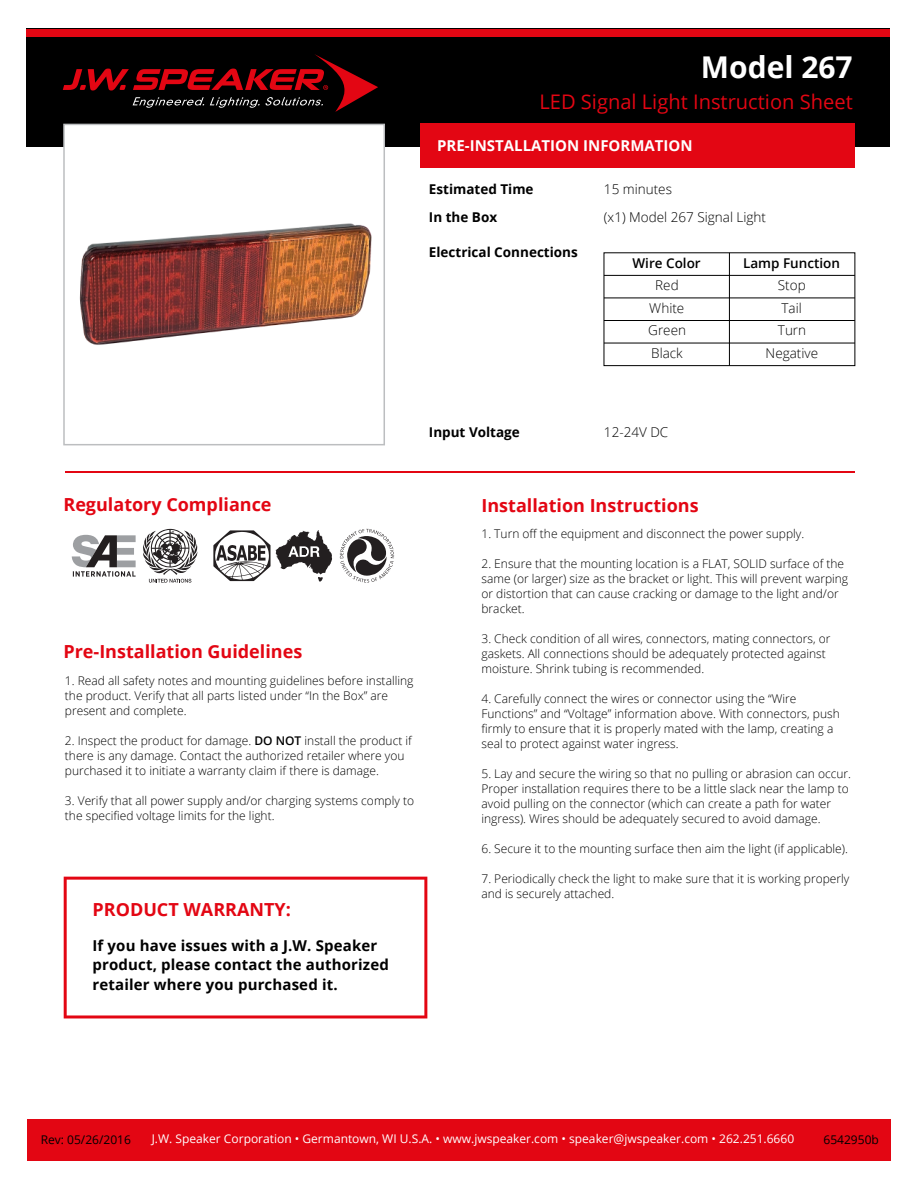
<style>
.page{position:relative;width:918px;height:1188px;background:#fff}
.page>*{position:absolute;margin:0;border:0;box-sizing:border-box;transform-origin:0 0}
.t1{font:700 30px "Open Sans";color:#fff}
.t2{font:20.1px "Open Sans";color:#e30613}
.t3{font:700 18px "Open Sans";color:#e30613}
.t4{font:700 15px/19.5px "Open Sans";letter-spacing:.01em;color:#000}
.t5{font:700 15px "Open Sans";color:#fff}
.t6{font:300 13.5px "Open Sans";color:#000}
.t7{font:700 13.5px "Open Sans";color:#000}
.t8{font:600 13.5px "Open Sans";color:#000}
.t9{font:300 12px/15px "Open Sans";color:#000}
.t10{font:12px "Open Sans";color:#fff}
.t11{font:12px "Open Sans";color:#000}
.s1{font-weight:600}
</style>
<div class="page">
<div style="left:26px;top:29px;width:864px;height:118px;background:#000"></div>
<div style="left:26px;top:29px;width:864px;height:8px;background:#e30613"></div>
<svg style="left:63px;top:54px;width:315px;height:58px"></svg>
<div style="left:27px;top:1120px;width:864px;height:41px;background:#e30613"></div>
<div style="left:63px;top:124px;width:322px;height:321px;background:#fff;border:2px solid #bcbec0"></div>
<hr style="left:65px;top:471px;width:789px;height:2px;background:#e30613">
<svg style="left:143px;top:529px;width:54px;height:54px"></svg>
<svg style="left:72px;top:535px;width:64px;height:42px"></svg>
<svg style="left:213px;top:530px;width:119px;height:52px"></svg>
<img style="left:79px;top:223px;width:293px;height:122px">
<div style="left:604px;top:252px;width:251px;height:114px;border:1px solid #000"></div>
<hr style="left:604px;top:343px;width:251px;height:1px;background:#000">
<hr style="left:604px;top:320px;width:251px;height:1px;background:#000">
<hr style="left:604px;top:298px;width:251px;height:1px;background:#000">
<hr style="left:604px;top:275px;width:251px;height:1px;background:#000">
<hr style="left:729px;top:253px;width:1px;height:113px;background:#000">
<div style="left:420px;top:124px;width:434px;height:44px;background:#e30613"></div>
<svg style="left:340px;top:529px;width:54px;height:54px"></svg>
<svg style="left:64px;top:877px;width:363px;height:141px"></svg>
<h1 class="t1" style="left:701px;top:46px;width:153px">Model 267</h1>
<h2 class="t2" style="left:539px;top:88px;width:315px">LED Signal Light Instruction Sheet</h2>
<p class="t5" style="left:437px;top:135px;width:257px">PRE-INSTALLATION INFORMATION</p>
<p class="t7" style="left:429px;top:179px;width:106px">Estimated Time</p>
<p class="t6" style="left:604px;top:180px;width:70px">15 minutes</p>
<p class="t7" style="left:429px;top:208px;width:70px">In the Box</p>
<p class="t6" style="left:604px;top:208px;width:164px">(x1) Model 267 Signal Light</p>
<p class="t7" style="left:429px;top:243px;width:150px">Electrical Connections</p>
<p class="t8" style="left:633px;top:253px;width:70px">Wire Color</p>
<p class="t8" style="left:743px;top:253px;width:98px">Lamp Function</p>
<p class="t6" style="left:655px;top:276px;width:25px">Red</p>
<p class="t6" style="left:778px;top:276px;width:29px">Stop</p>
<p class="t6" style="left:649px;top:299px;width:36px">White</p>
<p class="t6" style="left:782px;top:299px;width:22px">Tail</p>
<p class="t6" style="left:648px;top:320px;width:39px">Green</p>
<p class="t6" style="left:778px;top:320px;width:30px">Turn</p>
<p class="t6" style="left:651px;top:344px;width:33px">Black</p>
<p class="t6" style="left:766px;top:344px;width:54px">Negative</p>
<p class="t7" style="left:429px;top:423px;width:92px">Input Voltage</p>
<p class="t6" style="left:604px;top:423px;width:66px">12-24V DC</p>
<h3 class="t3" style="left:63px;top:491px;width:210px">Regulatory Compliance</h3>
<h3 class="t3" style="left:63px;top:638px;width:240px">Pre-Installation Guidelines</h3>
<p class="t9" style="left:65px;top:673px;width:350px">1. Read all safety notes and mounting guidelines before installing the product. Verify that all parts listed under “In the Box” are present and complete.</p>
<p class="t9" style="left:65px;top:733px;width:348px">2. Inspect the product for damage. <span class="s1">DO NOT</span> install the product if there is any damage. Contact the authorized retailer where you purchased it to initiate a warranty claim if there is damage.</p>
<p class="t9" style="left:65px;top:793px;width:351px">3. Verify that all power supply and/or charging systems comply to the specified voltage limits for the light.</p>
<h3 class="t3" style="left:93px;top:897px;width:200px">PRODUCT WARRANTY:</h3>
<p class="t4" style="left:93px;top:935px;width:298px">If you have issues with a J.W. Speaker product, please contact the authorized retailer where you purchased it.</p>
<h3 class="t3" style="left:481px;top:492px;width:219px">Installation Instructions</h3>
<p class="t9" style="left:482px;top:526px;width:324px">1. Turn off the equipment and disconnect the power supply.</p>
<p class="t9" style="left:482px;top:556px;width:368px">2. Ensure that the mounting location is a FLAT, SOLID surface of the same (or larger) size as the bracket or light. This will prevent warping or distortion that can cause cracking or damage to the light and/or bracket.</p>
<p class="t9" style="left:482px;top:631px;width:351px">3. Check condition of all wires, connectors, mating connectors, or gaskets. All connections should be adequately protected against moisture. Shrink tubing is recommended.</p>
<p class="t9" style="left:482px;top:691px;width:360px">4. Carefully connect the wires or connector using the “Wire Functions” and “Voltage” information above. With connectors, push firmly to ensure that it is properly mated with the lamp, creating a seal to protect against water ingress.</p>
<p class="t9" style="left:482px;top:766px;width:371px">5. Lay and secure the wiring so that no pulling or abrasion can occur.<br>Proper installation requires there to be a little slack near the lamp to avoid pulling on the connector (which can create a path for water ingress). Wires should be adequately secured to avoid damage.</p>
<p class="t9" style="left:482px;top:841px;width:368px">6. Secure it to the mounting surface then aim the light (if applicable).</p>
<p class="t9" style="left:482px;top:871px;width:369px">7. Periodically check the light to make sure that it is working properly and is securely attached.</p>
<p class="t11" style="left:41px;top:1131px;width:92px">Rev: 05/26/2016</p>
<p class="t10" style="left:152px;top:1131px;width:644px">J.W. Speaker Corporation • Germantown, WI U.S.A. • www.jwspeaker.com • speaker@jwspeaker.com • 262.251.6660</p>
<p class="t11" style="left:823px;top:1131px;width:57px">6542950b</p>
</div>
